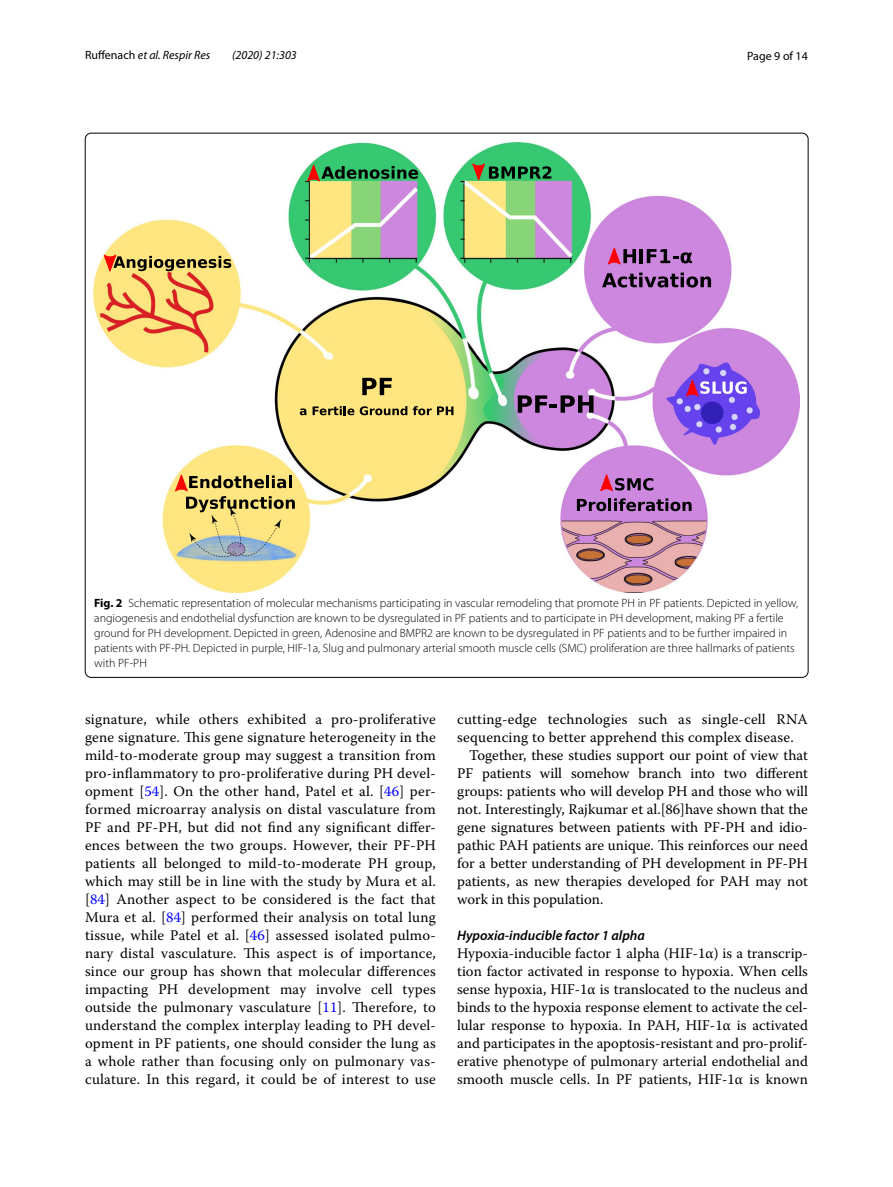
<style>
.page{position:relative;width:893px;height:1187px;background:#fff}
.page>*{position:absolute;margin:0;border:0;box-sizing:border-box;transform-origin:0 0}
.t1{font:14.7px/18px "Warnock Pro";color:#000;text-align:justify}
.t2{font:italic 600 13.8px "Myriad Pro";color:#000}
.t3{font:300 12px/15px "Myriad Pro";color:#000}
.t4{font:italic 12px "Myriad Pro";color:#000}
.t5{font:12px "Myriad Pro";color:#000}
.s1{font-style:normal}
.s2{font-weight:700}
.s3{color:#00f}
</style>
<div class="page">
<img style="left:94px;top:142px;width:706px;height:450px">
<hr style="left:640px;top:249px;width:3px;height:14px;background:#000">
<svg style="left:647px;top:249px;width:45px;height:14px"></svg>
<svg style="left:602px;top:272px;width:109px;height:15px;background:#784f83"></svg>
<svg style="left:362px;top:378px;width:30px;height:17px"></svg>
<svg style="left:300px;top:408px;width:6px;height:7px"></svg>
<svg style="left:313px;top:406px;width:41px;height:9px"></svg>
<svg style="left:360px;top:406px;width:47px;height:9px"></svg>
<svg style="left:413px;top:406px;width:40px;height:9px"></svg>
<svg style="left:518px;top:395px;width:75px;height:18px"></svg>
<svg style="left:307px;top:162px;width:111px;height:21px;background:#439158"></svg>
<svg style="left:471px;top:161px;width:80px;height:21px;background:#3c8a4f"></svg>
<svg style="left:607px;top:245px;width:29px;height:21px"></svg>
<svg style="left:685px;top:377px;width:62px;height:21px"></svg>
<svg style="left:577px;top:472px;width:115px;height:39px;background:#a569ae"></svg>
<svg style="left:102px;top:252px;width:129px;height:21px;background:#c2a65e"></svg>
<svg style="left:174px;top:472px;width:121px;height:40px;background:#bea75e"></svg>
<p class="t4" style="left:85px;top:48px;width:127px"><span class="s1">Ruffenach</span> et al. Respir Res</p>
<p class="t4" style="left:232px;top:48px;width:66px">(2020) 21:303</p>
<p class="t5" style="left:747px;top:48px;width:62px">Page 9 of 14</p>
<p class="t3" style="left:94px;top:596px;width:705px"><span class="s2">Fig. 2</span> Schematic representation of molecular mechanisms participating in vascular remodeling that promote PH in PF patients. Depicted in yellow, angiogenesis and endothelial dysfunction are known to be dysregulated in PF patients and to participate in PH development, making PF a fertile ground for PH development. Depicted in green, Adenosine and BMPR2 are known to be dysregulated in PF patients and to be further impaired in patients with PF-PH. Depicted in purple, HIF-1a, Slug and pulmonary arterial smooth muscle cells (SMC) proliferation are three hallmarks of patients with PF-PH</p>
<p class="t1" style="left:85px;top:710px;width:352px">signature, while others exhibited a pro-proliferative gene signature. This gene signature heterogeneity in the mild-to-moderate group may suggest a transition from pro-inflammatory to pro-proliferative during PH devel&shy;opment [<span class="s3">54</span>]. On the other hand, Patel et al. [<span class="s3">46</span>] per&shy;formed microarray analysis on distal vasculature from PF and PF-PH, but did not find any significant differ&shy;ences between the two groups. However, their PF-PH patients all belonged to mild-to-moderate PH group, which may still be in line with the study by Mura et al. [<span class="s3">84</span>] Another aspect to be considered is the fact that Mura et al. [<span class="s3">84</span>] performed their analysis on total lung tissue, while Patel et al. [<span class="s3">46</span>] assessed isolated pulmo&shy;nary distal vasculature. This aspect is of importance, since our group has shown that molecular differences impacting PH development may involve cell types outside the pulmonary vasculature [<span class="s3">11</span>]. Therefore, to understand the complex interplay leading to PH devel&shy;opment in PF patients, one should consider the lung as a whole rather than focusing only on pulmonary vas&shy;culature. In this regard, it could be of interest to use</p>
<p class="t1" style="left:457px;top:710px;width:352px">cutting-edge technologies such as single-cell RNA</p>
<p class="t1" style="left:457px;top:728px;width:338px">sequencing to better apprehend this complex disease.</p>
<p class="t1" style="left:469px;top:746px;width:340px">Together, these studies support our point of view that</p>
<p class="t1" style="left:457px;top:764px;width:352px">PF patients will somehow branch into two different</p>
<p class="t1" style="left:457px;top:782px;width:352px">groups: patients who will develop PH and those who will</p>
<p class="t1" style="left:457px;top:800px;width:352px">not. Interestingly, Rajkumar et al.[86]have shown that the</p>
<p class="t1" style="left:457px;top:818px;width:352px">gene signatures between patients with PF-PH and idio-</p>
<p class="t1" style="left:457px;top:836px;width:352px">pathic PAH patients are unique. This reinforces our need</p>
<p class="t1" style="left:457px;top:854px;width:352px">for a better understanding of PH development in PF-PH</p>
<p class="t1" style="left:457px;top:872px;width:352px">patients, as new therapies developed for PAH may not</p>
<p class="t1" style="left:457px;top:890px;width:148px">work in this population.</p>
<p class="t2" style="left:457px;top:926px;width:189px">Hypoxia‑inducible factor 1 alpha</p>
<p class="t1" style="left:457px;top:944px;width:352px">Hypoxia-inducible factor 1 alpha (HIF-1α) is a transcrip&shy;tion factor activated in response to hypoxia. When cells sense hypoxia, HIF-1α is translocated to the nucleus and binds to the hypoxia response element to activate the cel&shy;lular response to hypoxia. In PAH, HIF-1α is activated and participates in the apoptosis-resistant and pro-prolif&shy;erative phenotype of pulmonary arterial endothelial and smooth muscle cells. In PF patients, HIF-1α is known</p>
</div>
